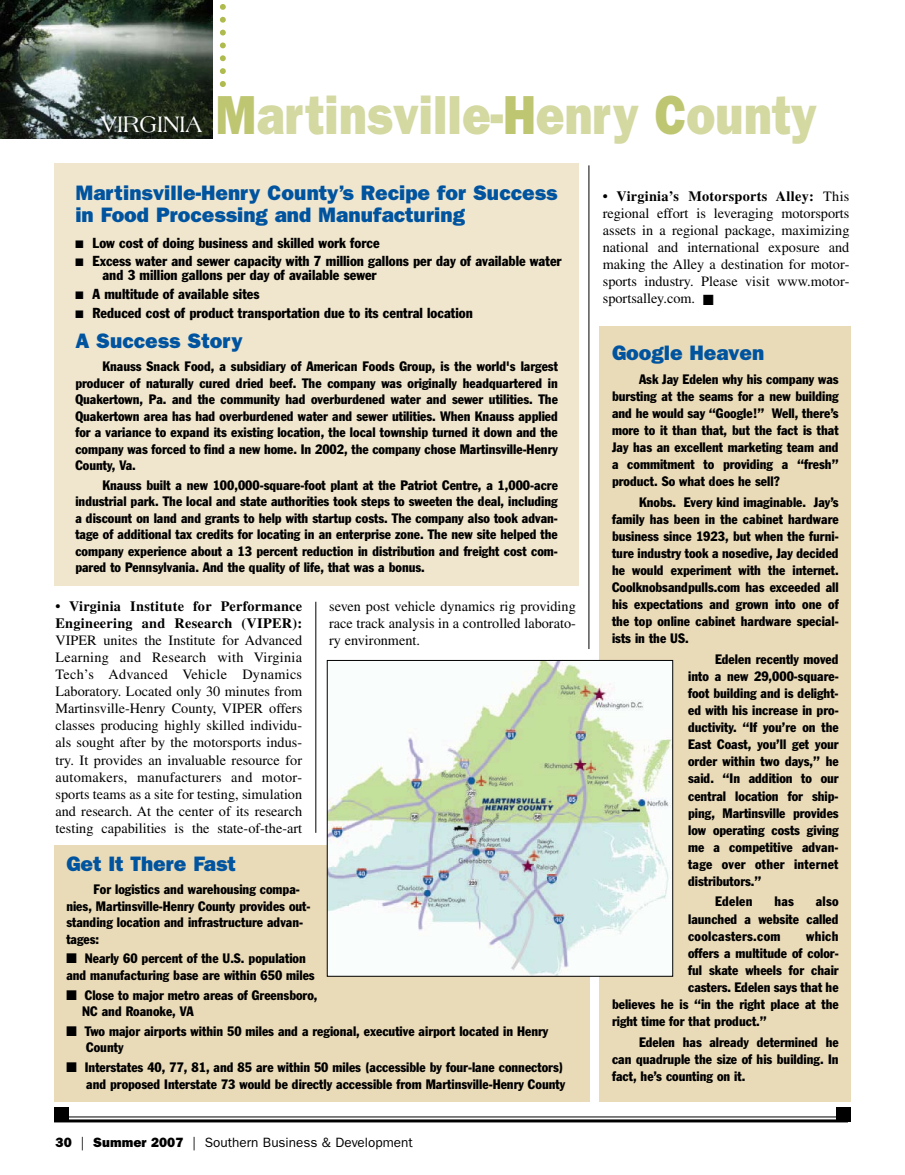
<style>
.page{position:relative;width:905px;height:1175px;background:#fff}
.page>*{position:absolute;margin:0;border:0;box-sizing:border-box;transform-origin:0 0}
.t1{font:800 55.2px "Franklin Gothic";color:#d4d8a1;scale:.87 1}
.t2{font:24px "Americana";color:#fff;scale:.9 1}
.t3{font:800 21px/21.9px "Franklin Gothic";color:#00549f}
.t4{font:14.25px/17.1px "Times";color:#000;text-align:justify}
.t5{font:condensed 14.25px/18.9px "Franklin Gothic";color:#000}
.t6{font:700 14.25px/17.1px "Times";letter-spacing:.02em;color:#000}
.t7{font:condensed 13.5px/17.1px "Franklin Gothic";color:#000;text-align:justify}
.t8{font:13.5px "Franklin Gothic";color:#000}
.s1{color:#bec672}
.s2{font-weight:800}
.s3{font-weight:700}
</style>
<div class="page">
<div style="left:54px;top:844px;width:535px;height:257px;background:#eadbb8"></div>
<div style="left:599px;top:326px;width:251px;height:775px;background:#eadbb8"></div>
<img style="left:0;top:0;width:212px;height:139px">
<div style="left:54px;top:1107px;width:15px;height:15px;background:#000"></div>
<hr style="left:54px;top:1116px;width:794px;height:1px;background:#000">
<hr style="left:54px;top:1119px;width:794px;height:3px;background:#000">
<div style="left:836px;top:1107px;width:14px;height:15px;background:#000"></div>
<hr style="left:315px;top:602px;width:1px;height:230px;background:#000">
<hr style="left:588px;top:165px;width:1px;height:484px;background:#000">
<svg style="left:220px;top:4px;width:6px;height:83px"></svg>
<div style="left:54px;top:163px;width:524px;height:422px;background:#f0e6cd"></div>
<img style="left:329px;top:662px;width:342px;height:312px">
<div style="left:327px;top:660px;width:346px;height:316px;border:1px solid #000"></div>
<h2 class="t2" style="left:101px;top:111px;width:114px">VIRGINIA</h2>
<h1 class="t1" style="left:216px;top:83px;width:693px"><span class="s1">M</span>artinsville-<span class="s1">H</span>enry <span class="s1">C</span>ounty</h1>
<h3 class="t3" style="left:75px;top:182px;width:483px">Martinsville-Henry County’s Recipe for Success in Food Processing and Manufacturing</h3>
<p class="t5" style="left:93px;top:233px;width:470px">Low cost of doing business and skilled work force<br>Excess water and sewer capacity with 7 million gallons per day of available water</p>
<p class="t5" style="left:93px;top:265px;width:382px;text-indent:10px">and 3 million gallons per day of available sewer<br>A multitude of available sites<br>Reduced cost of product transportation due to its central location</p>
<h3 class="t3" style="left:75px;top:330px;width:169px">A Success Story</h3>
<p class="t7" style="left:75px;top:358px;width:484px;line-height:16.5px;text-indent:27px">Knauss Snack Food, a subsidiary of American Foods Group, is the world's largest producer of naturally cured dried beef. The company was originally headquartered in Quakertown, Pa. and the community had overburdened water and sewer utilities. The Quakertown area has had overburdened water and sewer utilities. When Knauss applied for a variance to expand its existing location, the local township turned it down and the company was forced to find a new home. In 2002, the company chose Martinsville-Henry County, Va.</p>
<p class="t7" style="left:75px;top:477px;width:484px;line-height:16.5px;text-indent:27px">Knauss built a new 100,000-square-foot plant at the Patriot Centre, a 1,000-acre industrial park. The local and state authorities took steps to sweeten the deal, including a discount on land and grants to help with startup costs. The company also took advan&shy;tage of additional tax credits for locating in an enterprise zone. The new site helped the company experience about a 13 percent reduction in distribution and freight cost com&shy;pared to Pennsylvania. And the quality of life, that was a bonus.</p>
<p class="t6" style="left:56px;top:597px;width:248px">• Virginia Institute for Performance<br>Engineering and Research (VIPER):</p>
<p class="t4" style="left:56px;top:631px;width:248px">VIPER unites the Institute for Advanced Learning and Research with Virginia Tech’s Advanced Vehicle Dynamics Laboratory. Located only 30 minutes from Martinsville-Henry County, VIPER offers classes producing highly skilled individu&shy;als sought after by the motorsports indus&shy;try. It provides an invaluable resource for automakers, manufacturers and motor&shy;sports teams as a site for testing, simulation and research. At the center of its research testing capabilities is the state-of-the-art</p>
<p class="t4" style="left:329px;top:597px;width:248px">seven post vehicle dynamics rig providing race track analysis in a controlled laborato&shy;ry environment.</p>
<h3 class="t3" style="left:66px;top:853px;width:171px">Get It There Fast</h3>
<p class="t7" style="left:66px;top:881px;width:246px;line-height:16.5px;text-align:left;text-indent:27px">For logistics and warehousing compa&shy;nies, Martinsville-Henry County provides out&shy;standing location and infrastructure advan&shy;tages:</p>
<p class="t7" style="left:66px;top:950px;width:250px;line-height:16.5px;text-indent:19px">Nearly 60 percent of the U.S. population and manufacturing base are within 650 miles</p>
<p class="t7" style="left:82px;top:986px;width:237px;line-height:16.5px">Close to major metro areas of Greensboro,<br>NC and Roanoke, VA</p>
<p class="t7" style="left:85px;top:1022px;width:465px;line-height:16.5px">Two major airports within 50 miles and a regional, executive airport located in Henry<br>County</p>
<p class="t7" style="left:85px;top:1059px;width:482px;line-height:16.5px">Interstates 40, 77, 81, and 85 are within 50 miles (accessible by four-lane connectors) and proposed Interstate 73 would be directly accessible from Martinsville-Henry County</p>
<p class="t8" style="left:56px;top:1134px;width:358px"><span class="s2">30</span> | <span class="s2">Summer 2007</span> | Southern Business &amp; Development</p>
<p class="t4" style="left:603px;top:187px;width:248px"><span class="s3">• Virginia’s Motorsports Alley:</span> This regional effort is leveraging motorsports assets in a regional package, maximizing national and international exposure and making the Alley a destination for motor&shy;sports industry. Please visit www.motor&shy;sportsalley.com.</p>
<h3 class="t3" style="left:612px;top:342px;width:154px">Google Heaven</h3>
<p class="t7" style="left:612px;top:370px;width:228px;text-indent:27px">Ask Jay Edelen why his company was bursting at the seams for a new building and he would say “Google!” Well, there’s more to it than that, but the fact is that Jay has an excellent marketing team and a commitment to providing a “fresh” product. So what does he sell?</p>
<p class="t7" style="left:612px;top:493px;width:228px;text-indent:27px">Knobs. Every kind imaginable. Jay’s family has been in the cabinet hardware business since 1923, but when the furni&shy;ture industry took a nosedive, Jay decided he would experiment with the internet.<br>Coolknobsandpulls.com has exceeded all his expectations and grown into one of the top online cabinet hardware special&shy;ists in the US.</p>
<p class="t7" style="left:688px;top:650px;width:152px;text-indent:27px">Edelen recently moved into a new 29,000-square&shy;foot building and is delight&shy;ed with his increase in pro&shy;ductivity. “If you’re on the East Coast, you’ll get your order within two days,” he said. “In addition to our central location for ship&shy;ping, Martinsville provides low operating costs giving me a competitive advan&shy;tage over other internet distributors.”</p>
<p class="t7" style="left:715px;top:893px;width:39px">Edelen</p>
<p class="t7" style="left:774px;top:893px;width:21px">has</p>
<p class="t7" style="left:688px;top:893px;width:152px;text-indent:128px">also launched a website called coolcasters.com</p>
<p class="t7" style="left:806px;top:927px;width:34px">which</p>
<p class="t7" style="left:688px;top:944px;width:152px">offers a multitude of color-</p>
<p class="t7" style="left:688px;top:961px;width:152px">ful skate wheels for chair</p>
<p class="t7" style="left:688px;top:978px;width:152px">casters. Edelen says that he</p>
<p class="t7" style="left:612px;top:995px;width:228px">believes he is “in the right place at the</p>
<p class="t7" style="left:612px;top:1012px;width:156px">right time for that product.”</p>
<p class="t7" style="left:612px;top:1033px;width:228px;text-indent:27px">Edelen has already determined he can quadruple the size of his building. In fact, he’s counting on it.</p>
</div>
